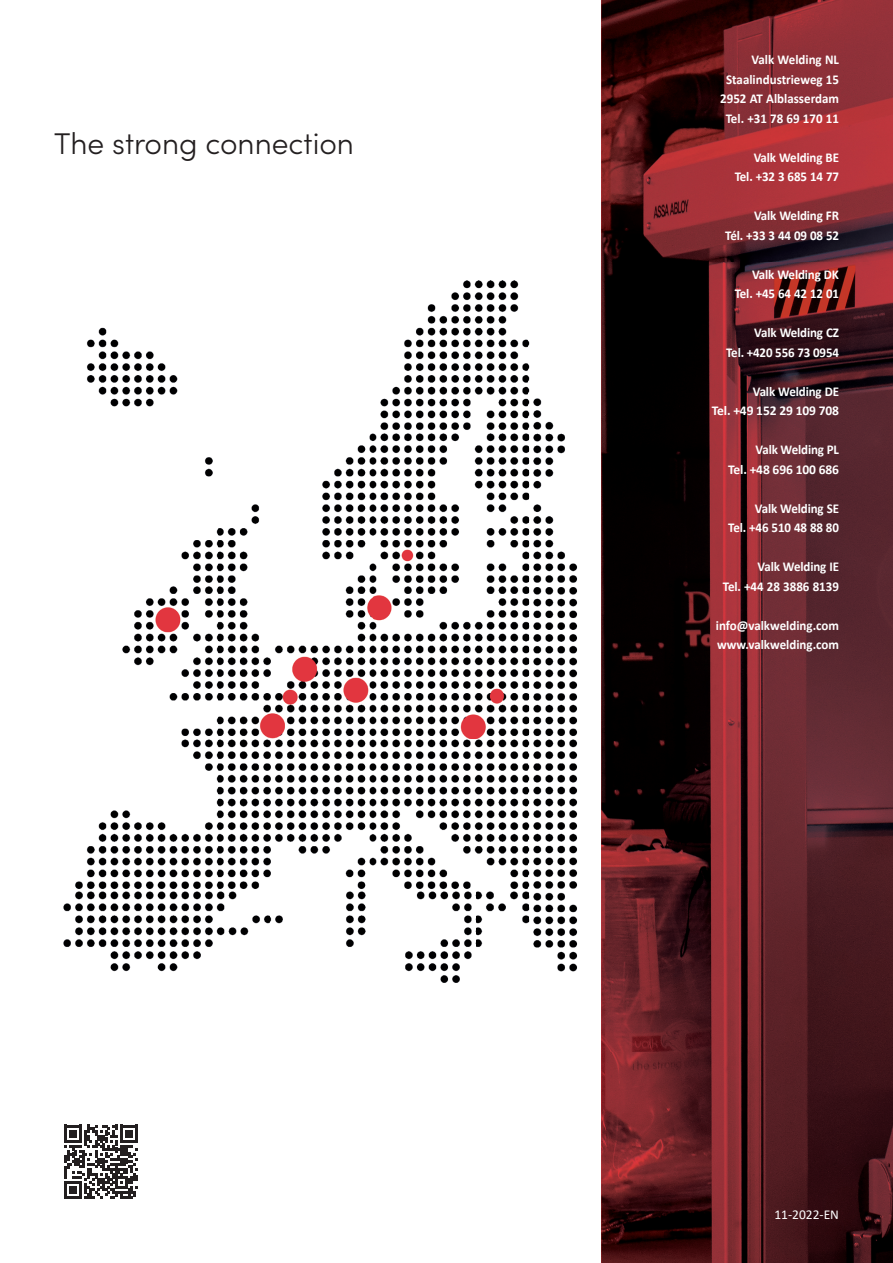
<style>
.page{position:relative;width:893px;height:1263px;background:#fff}
.page>*{position:absolute;margin:0;border:0;box-sizing:border-box;transform-origin:0 0}
.t1{font:300 30px "Sofia Pro";color:#231f20}
.t2{font:700 13.5px/19.5px "Calibri";letter-spacing:-.01em;color:#fff;text-align:right;scale:.96 1}
.t3{font:13.5px "Calibri";color:#fff}
</style>
<div class="page">
<img style="left:602px;top:0;width:291px;height:1263px">
<svg style="left:64px;top:1125px;width:74px;height:74px"></svg>
<img style="left:64px;top:281px;width:514px;height:702px">
<h1 class="t1" style="left:54px;top:122px;width:301px">The strong connection</h1>
<p class="t2" style="left:720px;top:50px;width:125px">Valk Welding NL<br>Staalindustrieweg 15<br>2952 AT Alblasserdam<br>Tel. +31 78 69 170 11</p>
<p class="t2" style="left:735px;top:147px;width:110px">Valk Welding BE<br>Tel. +32 3 685 14 77</p>
<p class="t2" style="left:725px;top:206px;width:120px">Valk Welding FR<br>Tél. +33 3 44 09 08 52</p>
<p class="t2" style="left:735px;top:264px;width:110px">Valk Welding DK<br>Tel. +45 64 42 12 01</p>
<p class="t2" style="left:726px;top:323px;width:119px">Valk Welding CZ<br>Tel. +420 556 73 0954</p>
<p class="t2" style="left:712px;top:381px;width:134px">Valk Welding DE<br>Tel. +49 152 29 109 708</p>
<p class="t2" style="left:728px;top:440px;width:117px">Valk Welding PL<br>Tel. +48 696 100 686</p>
<p class="t2" style="left:728px;top:498px;width:117px">Valk Welding SE<br>Tel. +46 510 48 88 80</p>
<p class="t2" style="left:723px;top:557px;width:122px">Valk Welding IE<br>Tel. +44 28 3886 8139</p>
<p class="t2" style="left:716px;top:615px;width:130px;text-align:left">info@valkwelding.com www.valkwelding.com</p>
<p class="t3" style="left:774px;top:1205px;width:66px">11-2022-EN</p>
</div>
